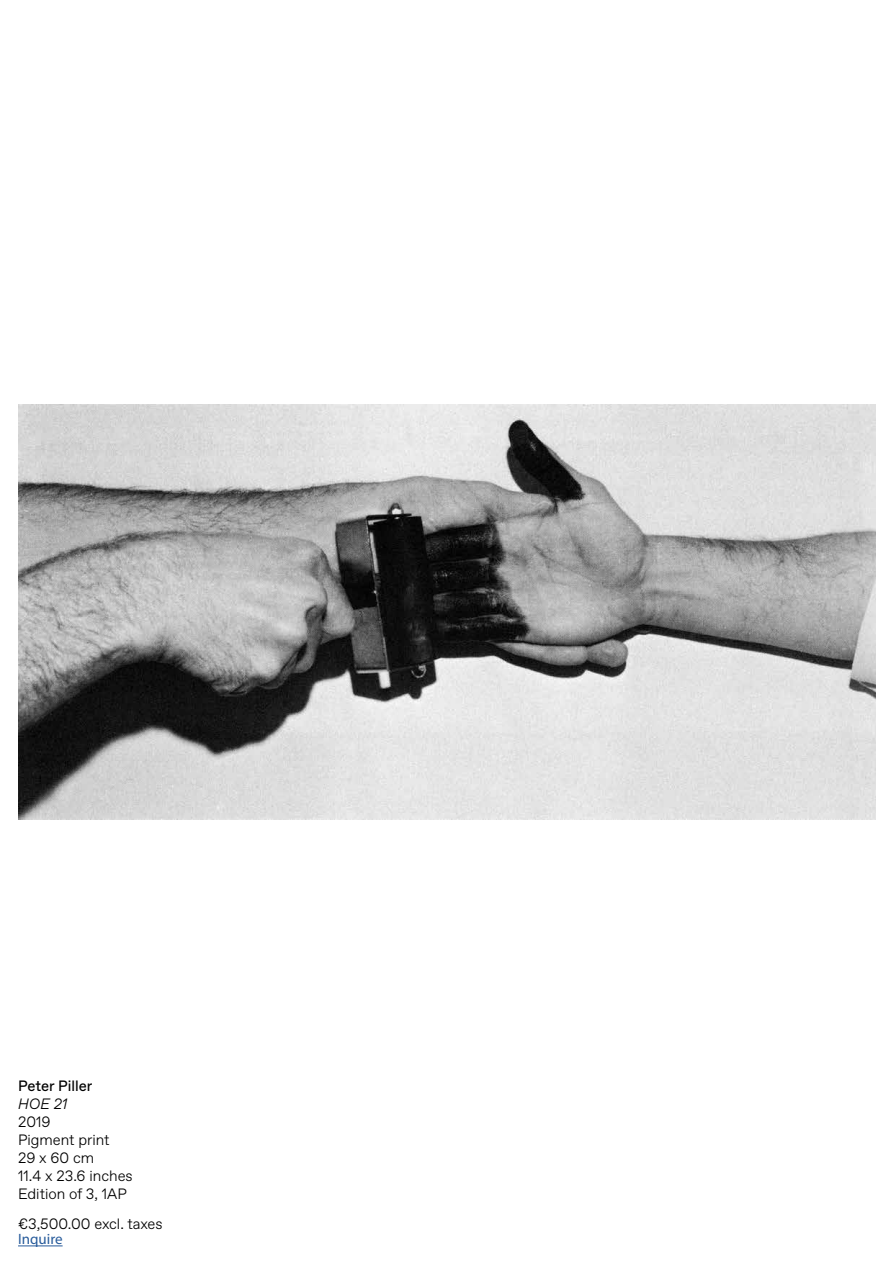
<style>
.page{position:relative;width:893px;height:1263px;background:#fff}
.page>*{position:absolute;margin:0;border:0;box-sizing:border-box;transform-origin:0 0}
.t1{font:300 15px/18px "Favorit";color:#000}
.t2{font:15px "Favorit";color:#000}
.t3{font:15px "Myriad Pro";color:#275b9b}
.t4{font:italic 300 15px "Favorit";color:#000}
</style>
<div class="page">
<img style="left:18px;top:404px;width:858px;height:416px">
<hr style="left:18px;top:1245px;width:45px;height:1px;background:#275b9b">
<p class="t2" style="left:18px;top:1076px;width:76px">Peter Piller</p>
<p class="t4" style="left:18px;top:1094px;width:51px">HOE 21</p>
<p class="t1" style="left:18px;top:1113px;width:116px">2019<br>Pigment print<br>29 x 60 cm<br>11.4 x 23.6 inches<br>Edition of 3, 1AP</p>
<p class="t1" style="left:18px;top:1215px;width:146px">€3,500.00 excl. taxes</p>
<p class="t3" style="left:18px;top:1230px;width:46px">Inquire</p>
</div>
